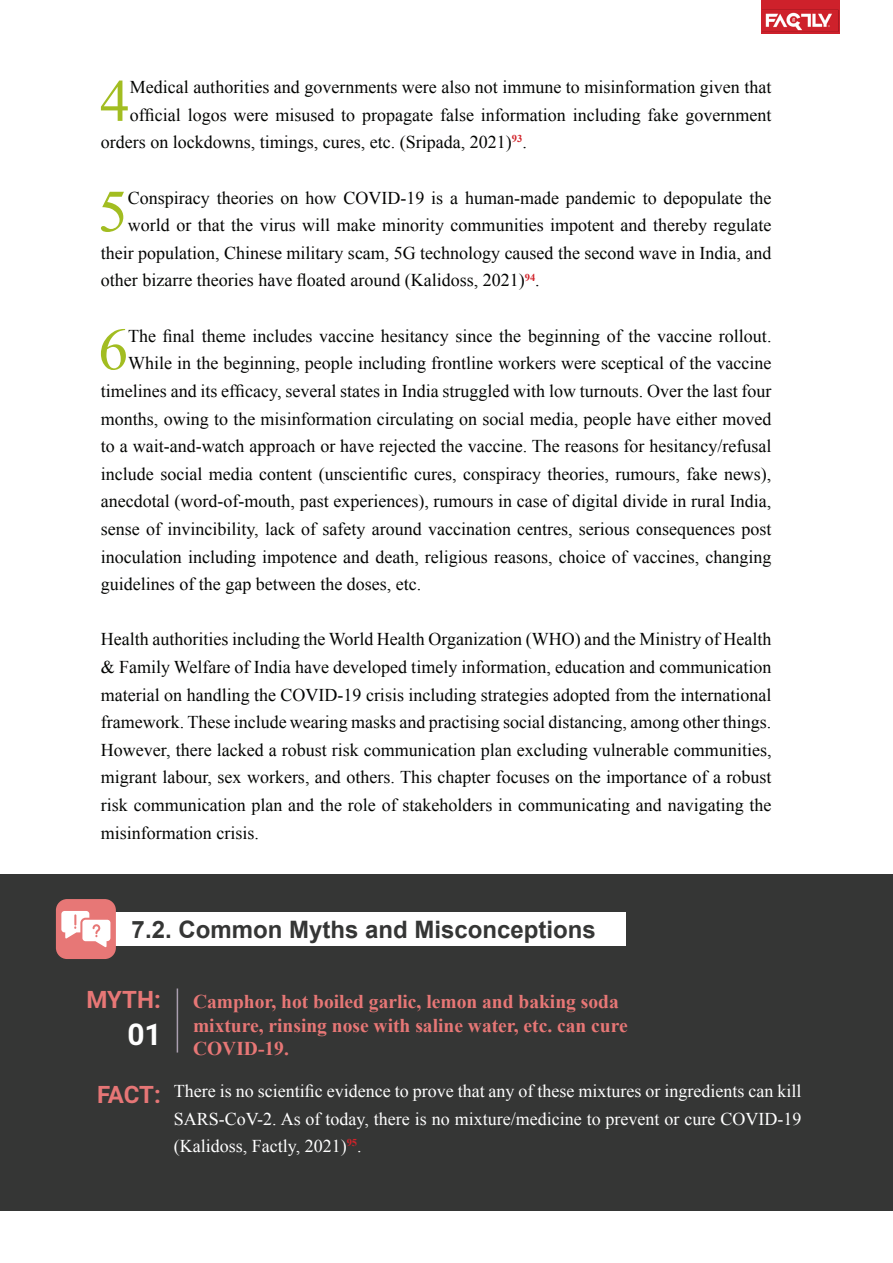
<style>
.page{position:relative;width:893px;height:1263px;background:#fff}
.page>*{position:absolute;margin:0;border:0;box-sizing:border-box;transform-origin:0 0}
.Paragraph_Style_2{font:59.7px "Times New Roman";color:#a2bd21}
.t1{font:700 30px "Roboto";color:#fff}
.t2{font:700 24px "Arial";color:#353635}
.t3{font:700 24px "Roboto";color:#e77776}
.t4{font:700 24px "Roboto";color:#e67676}
.t5{font:700 19.5px "Times New Roman";color:#e77776}
.Paragraph_Style_2-2{font:18px/27.6px "Times New Roman";color:#040503;text-align:justify}
.t6{font:18px/27.6px "Times New Roman";color:#fff;text-align:justify}
</style>
<div class="page">
<div style="left:761px;top:0;width:78px;height:34px;background:#ce212b"></div>
<img style="left:762px;top:4px;width:78px;height:30px">
<div style="left:0;top:875px;width:893px;height:336px;background:#353635"></div>
<div style="left:81px;top:912px;width:544px;height:34px;background:#fff"></div>
<div style="left:56px;top:899px;width:60px;height:60px;background:#e77776;border-radius:11px"></div>
<svg style="left:61px;top:911px;width:49px;height:36px"></svg>
<hr style="left:177px;top:988px;width:1px;height:64px;background:#aa9fb0">
<p class="Paragraph_Style_2" style="left:100px;top:61px;width:31px">4</p>
<p class="Paragraph_Style_2-2" style="left:130px;top:73px;width:643px">Medical authorities and governments were also not immune to misinformation given that</p>
<p class="Paragraph_Style_2-2" style="left:130px;top:101px;width:643px">official logos were misused to propagate false information including fake government</p>
<p class="Paragraph_Style_2-2" style="left:101px;top:128px;width:427px">orders on lockdowns, timings, cures, etc. (Sripada, 2021)<sup>93</sup>.</p>
<p class="Paragraph_Style_2" style="left:98px;top:171px;width:31px">5</p>
<p class="Paragraph_Style_2-2" style="left:128px;top:184px;width:645px">Conspiracy theories on how COVID-19 is a human-made pandemic to depopulate the</p>
<p class="Paragraph_Style_2-2" style="left:128px;top:211px;width:645px">world or that the virus will make minority communities impotent and thereby regulate</p>
<p class="Paragraph_Style_2-2" style="left:101px;top:239px;width:672px">their population, Chinese military scam, 5G technology caused the second wave in India, and</p>
<p class="Paragraph_Style_2-2" style="left:101px;top:266px;width:440px">other bizarre theories have floated around (Kalidoss, 2021)<sup>94</sup>.</p>
<p class="Paragraph_Style_2" style="left:98px;top:309px;width:31px">6</p>
<p class="Paragraph_Style_2-2" style="left:128px;top:322px;width:645px">The final theme includes vaccine hesitancy since the beginning of the vaccine rollout.</p>
<p class="Paragraph_Style_2-2" style="left:128px;top:349px;width:645px">While in the beginning, people including frontline workers were sceptical of the vaccine</p>
<p class="Paragraph_Style_2-2" style="left:101px;top:377px;width:672px">timelines and its efficacy, several states in India struggled with low turnouts. Over the last four</p>
<p class="Paragraph_Style_2-2" style="left:101px;top:404px;width:672px">months, owing to the misinformation circulating on social media, people have either moved</p>
<p class="Paragraph_Style_2-2" style="left:101px;top:432px;width:672px">to a wait-and-watch approach or have rejected the vaccine. The reasons for hesitancy/refusal</p>
<p class="Paragraph_Style_2-2" style="left:101px;top:460px;width:672px">include social media content (unscientific cures, conspiracy theories, rumours, fake news),</p>
<p class="Paragraph_Style_2-2" style="left:101px;top:487px;width:672px">anecdotal (word-of-mouth, past experiences), rumours in case of digital divide in rural India,</p>
<p class="Paragraph_Style_2-2" style="left:101px;top:515px;width:672px">sense of invincibility, lack of safety around vaccination centres, serious consequences post</p>
<p class="Paragraph_Style_2-2" style="left:101px;top:542px;width:672px">inoculation including impotence and death, religious reasons, choice of vaccines, changing</p>
<p class="Paragraph_Style_2-2" style="left:101px;top:570px;width:322px">guidelines of the gap between the doses, etc.</p>
<p class="Paragraph_Style_2-2" style="left:101px;top:625px;width:672px">Health authorities including the World Health Organization (WHO) and the Ministry of Health &amp; Family Welfare of India have developed timely information, education and communication material on handling the COVID-19 crisis including strategies adopted from the international framework. These include wearing masks and practising social distancing, among other things.<br>However, there lacked a robust risk communication plan excluding vulnerable communities, migrant labour, sex workers, and others. This chapter focuses on the importance of a robust risk communication plan and the role of stakeholders in communicating and navigating the misinformation crisis.</p>
<p class="t2" style="left:132px;top:914px;width:466px">7.2. Common Myths and Misconceptions</p>
<p class="t3" style="left:87px;top:982px;width:76px">MYTH:</p>
<p class="t1" style="left:127px;top:1013px;width:36px">01</p>
<p class="t4" style="left:97px;top:1077px;width:65px">FACT:</p>
<p class="t5" style="left:193px;top:988px;width:427px">Camphor, hot boiled garlic, lemon and baking soda</p>
<p class="t5" style="left:193px;top:1012px;width:436px">mixture, rinsing nose with saline water, etc. can cure</p>
<p class="t5" style="left:193px;top:1035px;width:97px">COVID-19.</p>
<p class="t6" style="left:174px;top:1077px;width:629px">There is no scientific evidence to prove that any of these mixtures or ingredients can kill SARS-CoV-2. As of today, there is no mixture/medicine to prevent or cure COVID-19 (Kalidoss, Factly, 2021)<sup>95</sup>.</p>
</div>
